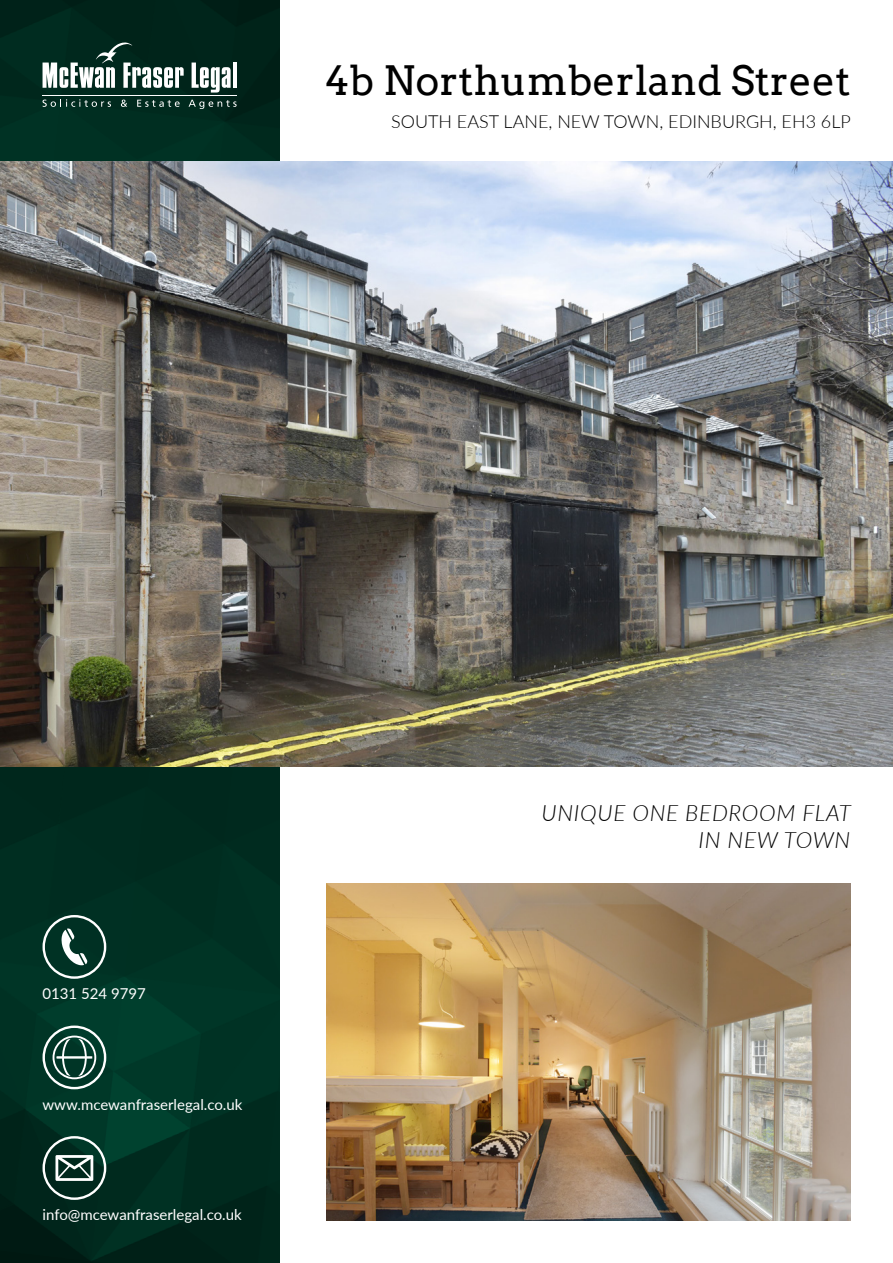
<style>
.page{position:relative;width:893px;height:1263px;background:#fff}
.page>*{position:absolute;margin:0;border:0;box-sizing:border-box;transform-origin:0 0}
.t1{font:40.5px "Arvo";color:#000}
.t2{font:italic 300 22.5px/27px "Lato";letter-spacing:.03em;color:#000;text-align:right}
.t3{font:300 18px "Lato";color:#000}
.t4{font:15px "Lato";color:#fff}
</style>
<div class="page">
<img style="left:0;top:0;width:279px;height:1263px">
<img style="left:0;top:162px;width:893px;height:605px">
<svg style="left:43px;top:43px;width:141px;height:45px"></svg>
<svg style="left:192px;top:63px;width:39px;height:30px"></svg>
<hr style="left:233px;top:63px;width:4px;height:25px;background:#fff">
<hr style="left:43px;top:95px;width:194px;height:1px;background:#fff">
<svg style="left:43px;top:99px;width:68px;height:8px"></svg>
<svg style="left:121px;top:100px;width:6px;height:7px"></svg>
<svg style="left:137px;top:100px;width:43px;height:7px"></svg>
<svg style="left:189px;top:100px;width:48px;height:9px"></svg>
<img style="left:326px;top:883px;width:524px;height:337px">
<svg style="left:43px;top:915px;width:63px;height:64px;background:#335a4f"></svg>
<svg style="left:43px;top:1025px;width:63px;height:64px;background:#3a6559"></svg>
<svg style="left:43px;top:1136px;width:63px;height:64px;background:#3a5b52"></svg>
<h1 class="t1" style="left:325px;top:56px;width:527px">4b Northumberland Street</h1>
<p class="t3" style="left:391px;top:109px;width:461px">SOUTH EAST LANE, NEW TOWN, EDINBURGH, EH3 6LP</p>
<p class="t4" style="left:43px;top:983px;width:105px">0131 524 9797</p>
<p class="t4" style="left:43px;top:1094px;width:201px">www.mcewanfraserlegal.co.uk</p>
<p class="t4" style="left:43px;top:1204px;width:201px">info@mcewanfraserlegal.co.uk</p>
<h2 class="t2" style="left:542px;top:798px;width:311px">UNIQUE ONE BEDROOM FLAT<br>IN NEW TOWN</h2>
</div>
